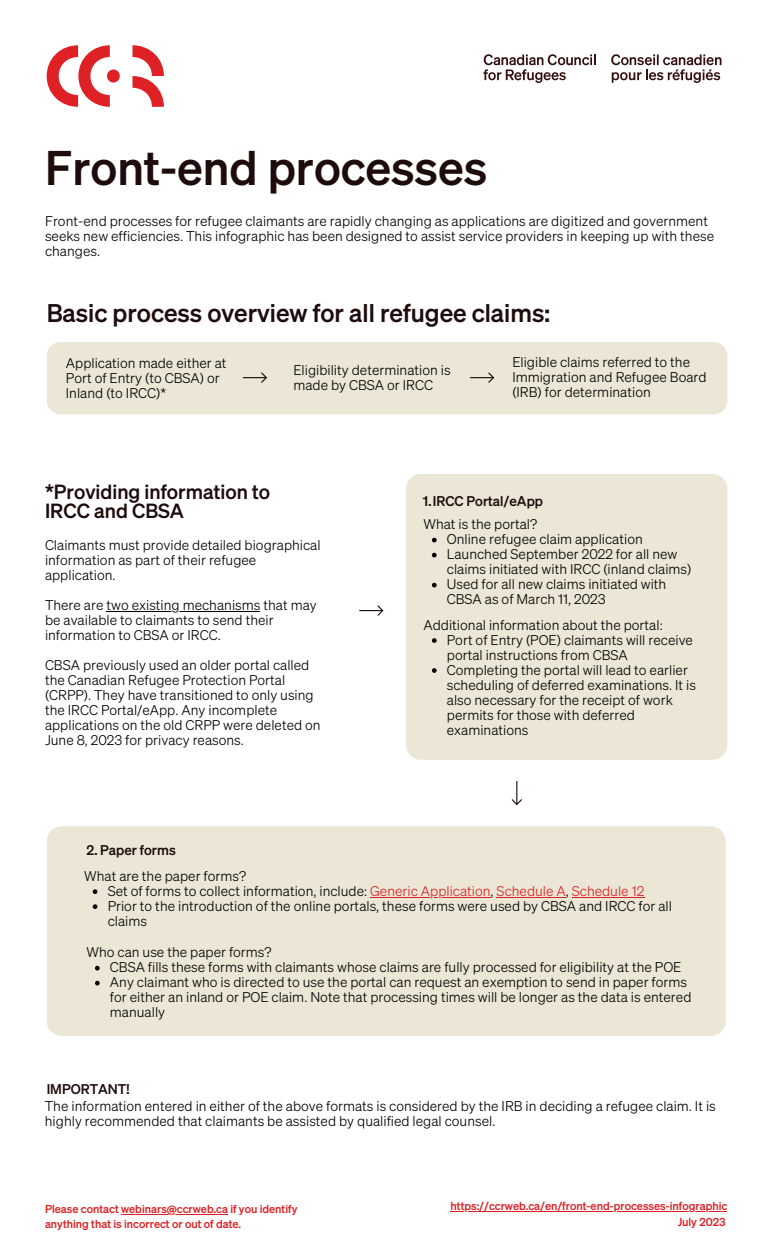
<style>
.page{position:relative;width:765px;height:1260px;background:#fff}
.page>*{position:absolute;margin:0;border:0;box-sizing:border-box;transform-origin:0 0}
.t1{font:47.5px "Sohne Kraftig";color:#1e0b0c}
.t2{font:25px "Sohne Kraftig";color:#1e0b0c}
.t3{font:20px/18.8px "Sohne Kraftig";color:#1e0b0c}
.t4{font:13.75px/15px "Sohne Leicht";color:#000}
.t5{font:13.75px "Sohne Kraftig";color:#1e0b0c}
.t6{font:11.25px/15px "Sohne Kraftig";color:#dd2125}
.s1{color:#dd2125}
</style>
<div class="page">
<svg style="left:47px;top:45px;width:117px;height:62px"></svg>
<svg style="left:483px;top:54px;width:113px;height:29px"></svg>
<svg style="left:611px;top:54px;width:111px;height:29px"></svg>
<div style="left:47px;top:342px;width:680px;height:72px;background:#ebe6d6;border-radius:14px"></div>
<div style="left:406px;top:474px;width:321px;height:286px;background:#ebe6d6;border-radius:15px"></div>
<hr style="left:107px;top:611px;width:153px;height:1px;background:#000">
<svg style="left:432px;top:538px;width:5px;height:4px"></svg>
<svg style="left:432px;top:553px;width:5px;height:4px"></svg>
<svg style="left:432px;top:583px;width:5px;height:4px"></svg>
<svg style="left:432px;top:638px;width:5px;height:5px"></svg>
<svg style="left:432px;top:668px;width:5px;height:5px"></svg>
<div style="left:47px;top:826px;width:678px;height:210px;background:#ebe6d6;border-radius:15px"></div>
<svg style="left:93px;top:889px;width:4px;height:5px"></svg>
<hr style="left:370px;top:897px;width:121px;height:1px;background:#dd2125">
<hr style="left:497px;top:897px;width:69px;height:1px;background:#dd2125">
<hr style="left:572px;top:897px;width:72px;height:1px;background:#dd2125">
<svg style="left:93px;top:904px;width:4px;height:5px"></svg>
<svg style="left:95px;top:966px;width:5px;height:4px"></svg>
<svg style="left:95px;top:981px;width:5px;height:4px"></svg>
<svg style="left:243px;top:372px;width:24px;height:11px"></svg>
<svg style="left:470px;top:372px;width:24px;height:11px"></svg>
<svg style="left:359px;top:605px;width:24px;height:11px"></svg>
<svg style="left:512px;top:781px;width:10px;height:24px"></svg>
<hr style="left:121px;top:1214px;width:107px;height:1px;background:#dd2125">
<hr style="left:451px;top:1211px;width:276px;height:1px;background:#dd2125">
<p class="t1" style="left:45px;top:136px;width:444px">Front-end processes</p>
<p class="t4" style="left:45px;top:213px;width:671px">Front-end processes for refugee claimants are rapidly changing as applications are digitized and government seeks new efficiencies. This infographic has been designed to assist service providers in keeping up with these changes.</p>
<p class="t2" style="left:47px;top:296px;width:505px">Basic process overview for all refugee claims:</p>
<p class="t4" style="left:66px;top:355px;width:162px">Application made either at<br>Port of Entry (to CBSA) or<br>Inland (to IRCC)*</p>
<p class="t4" style="left:293px;top:362px;width:159px">Eligibility determination is made by CBSA or IRCC</p>
<p class="t4" style="left:512px;top:354px;width:196px">Eligible claims referred to the<br>Immigration and Refugee Board (IRB) for determination</p>
<p class="t3" style="left:45px;top:482px;width:227px">*Providing information to<br>IRCC and CBSA</p>
<p class="t4" style="left:45px;top:537px;width:277px">Claimants must provide detailed biographical information as part of their refugee application.</p>
<p class="t4" style="left:45px;top:597px;width:273px">There are two existing mechanisms that may be available to claimants to send their information to CBSA or IRCC.</p>
<p class="t4" style="left:45px;top:657px;width:277px">CBSA previously used an older portal called the Canadian Refugee Protection Portal (CRPP). They have transitioned to only using the IRCC Portal/eApp. Any incomplete applications on the old CRPP were deleted on June 8, 2023 for privacy reasons.</p>
<p class="t5" style="left:87px;top:841px;width:91px">2. Paper forms</p>
<p class="t4" style="left:84px;top:868px;width:163px">What are the paper forms?</p>
<p class="t5" style="left:423px;top:492px;width:122px">1.IRCC Portal/eApp</p>
<p class="t4" style="left:424px;top:516px;width:115px">What is the portal?</p>
<p class="t4" style="left:447px;top:531px;width:197px">Online refugee claim application</p>
<p class="t4" style="left:447px;top:546px;width:246px">Launched September 2022 for all new claims initiated with IRCC (inland claims)</p>
<p class="t4" style="left:447px;top:576px;width:221px">Used for all new claims initiated with<br>CBSA as of March 11, 2023</p>
<p class="t4" style="left:424px;top:617px;width:241px">Additional information about the portal:</p>
<p class="t4" style="left:447px;top:632px;width:248px">Port of Entry (POE) claimants will receive portal instructions from CBSA</p>
<p class="t4" style="left:447px;top:662px;width:251px">Completing the portal will lead to earlier scheduling of deferred examinations. It is also necessary for the receipt of work permits for those with deferred examinations</p>
<p class="t4" style="left:108px;top:883px;width:538px">Set of forms to collect information, include: <span class="s1">Generic Application</span>, <span class="s1">Schedule A</span>, <span class="s1">Schedule 12</span></p>
<p class="t4" style="left:108px;top:898px;width:566px">Prior to the introduction of the online portals, these forms were used by CBSA and IRCC for all claims</p>
<p class="t4" style="left:87px;top:944px;width:187px">Who can use the paper forms?</p>
<p class="t4" style="left:110px;top:959px;width:573px">CBSA fills these forms with claimants whose claims are fully processed for eligibility at the POE</p>
<p class="t4" style="left:110px;top:974px;width:583px">Any claimant who is directed to use the portal can request an exemption to send in paper forms for either an inland or POE claim. Note that processing times will be longer as the data is entered manually</p>
<p class="t5" style="left:47px;top:1080px;width:84px">IMPORTANT!</p>
<p class="t4" style="left:45px;top:1098px;width:672px">The information entered in either of the above formats is considered by the IRB in deciding a refugee claim. It is highly recommended that claimants be assisted by qualified legal counsel.</p>
<p class="t6" style="left:45px;top:1201px;width:254px">Please contact webinars@ccrweb.ca if you identify anything that is incorrect or out of date.</p>
<p class="t6" style="left:451px;top:1198px;width:278px">https://ccrweb.ca/en/front-end-processes-infographic</p>
<p class="t6" style="left:678px;top:1214px;width:50px">July 2023</p>
</div>
